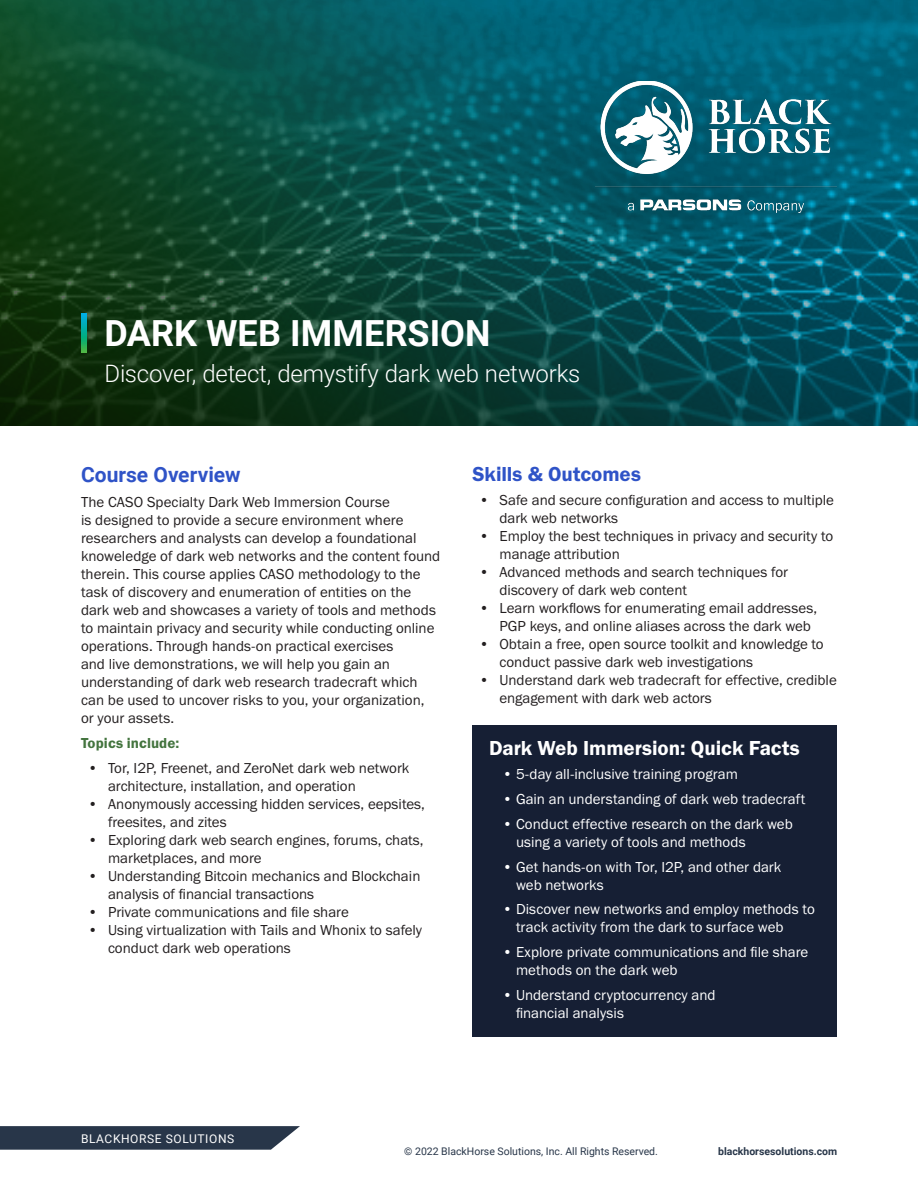
<style>
.page{position:relative;width:918px;height:1188px;background:#fff}
.page>*{position:absolute;margin:0;border:0;box-sizing:border-box;transform-origin:0 0}
.Large_Heading_2_-_Ro{font:700 36px "Roboto";color:#fff}
.Large_Heading_2_-_Ro-2{font:300 24px "Roboto";letter-spacing:-.01em;color:#fff}
.FG_Demi_-_Blue_Subhe{font:21px "Franklin Gothic URW Dem";letter-spacing:-.005em;color:#fff}
.FG_Demi_-_Blue_Subhe-2{font:21px "Franklin Gothic URW Dem";color:#2f53c7}
.Heading_-_Roboto_Bol{font:700 21px "Roboto";color:#2f53c7}
.FG_Book_-_Body_9_11{font:15px/18px "Franklin Gothic URW Boo";color:#231f20}
.t1{font:15px/18px "Franklin Gothic URW Boo";color:#fff}
.FG_Demi_-_Blue_Subhe-3{font:15px "Franklin Gothic URW Dem";letter-spacing:.005em;color:#43743e}
.t2{font:12px "Roboto";letter-spacing:.05em;color:#fff}
.t3{font:10.5px "Roboto";color:#283649}
.t4{font:700 10.5px "Roboto";color:#283649}
</style>
<div class="page">
<svg style="left:0;top:0;width:918px;height:426px;background:#094e49"></svg>
<img style="left:595px;top:81px;width:242px;height:131px">
<svg style="left:81px;top:314px;width:5px;height:38px"></svg>
<div style="left:472px;top:725px;width:365px;height:311px;background:#161f34"></div>
<svg style="left:0;top:1126px;width:300px;height:24px;background:#364354"></svg>
<p class="Large_Heading_2_-_Ro" style="left:105px;top:308px;width:387px">DARK WEB IMMERSION</p>
<p class="Large_Heading_2_-_Ro-2" style="left:105px;top:357px;width:477px">Discover, detect, demystify dark web networks</p>
<p class="Heading_-_Roboto_Bol" style="left:81px;top:460px;width:161px">Course Overview</p>
<p class="FG_Book_-_Body_9_11" style="left:81px;top:493px;width:361px">The CASO Specialty Dark Web Immersion Course<br>is designed to provide a secure environment where researchers and analysts can develop a foundational knoweledge of dark web networks and the content found therein. This course applies CASO methodology to the task of discovery and enumeration of entities on the dark web and showcases a variety of tools and methods to maintain privacy and security while conducting online operations. Through hands-on practical exercises<br>and live demonstrations, we will help you gain an understanding of dark web research tradecraft which can be used to uncover risks to you, your organization, or your assets.</p>
<p class="FG_Demi_-_Blue_Subhe-3" style="left:81px;top:734px;width:100px">Topics include:</p>
<p class="FG_Book_-_Body_9_11" style="left:108px;top:758px;width:303px;text-indent:-20px">• Tor, I2P, Freenet, and ZeroNet dark web network architecture, installation, and operation</p>
<p class="FG_Book_-_Body_9_11" style="left:108px;top:794px;width:319px;text-indent:-20px">• Anonymously accessing hidden services, eepsites, freesites, and zites</p>
<p class="FG_Book_-_Body_9_11" style="left:108px;top:830px;width:317px;text-indent:-20px">• Exploring dark web search engines, forums, chats, marketplaces, and more</p>
<p class="FG_Book_-_Body_9_11" style="left:108px;top:866px;width:314px;text-indent:-20px">• Understanding Bitcoin mechanics and Blockchain analysis of financial transactions</p>
<p class="FG_Book_-_Body_9_11" style="left:88px;top:902px;width:263px">• Private communications and file share</p>
<p class="FG_Book_-_Body_9_11" style="left:108px;top:920px;width:316px;text-indent:-20px">• Using virtualization with Tails and Whonix to safely conduct dark web operations</p>
<p class="FG_Demi_-_Blue_Subhe-2" style="left:472px;top:461px;width:170px">Skills &amp; Outcomes</p>
<p class="FG_Book_-_Body_9_11" style="left:500px;top:491px;width:336px;text-indent:-20px">• Safe and secure configuration and access to multiple dark web networks</p>
<p class="FG_Book_-_Body_9_11" style="left:500px;top:527px;width:335px;text-indent:-20px">• Employ the best techniques in privacy and security to manage attribution</p>
<p class="FG_Book_-_Body_9_11" style="left:500px;top:563px;width:290px;text-indent:-20px">• Advanced methods and search techniques for discovery of dark web content</p>
<p class="FG_Book_-_Body_9_11" style="left:500px;top:599px;width:319px;text-indent:-20px">• Learn workflows for enumerating email addresses,<br>PGP keys, and online aliases across the dark web</p>
<p class="FG_Book_-_Body_9_11" style="left:500px;top:635px;width:326px;text-indent:-20px">• Obtain a free, open source toolkit and knowledge to conduct passive dark web investigations</p>
<p class="FG_Book_-_Body_9_11" style="left:500px;top:671px;width:339px;text-indent:-20px">• Understand dark web tradecraft for effective, credible engagement with dark web actors</p>
<p class="FG_Demi_-_Blue_Subhe" style="left:489px;top:735px;width:312px">Dark Web Immersion: Quick Facts</p>
<p class="t1" style="left:502px;top:765px;width:237px">• 5-day all-inclusive training program</p>
<p class="t1" style="left:502px;top:790px;width:304px">• Gain an understanding of dark web tradecraft</p>
<p class="t1" style="left:516px;top:815px;width:278px;text-indent:-14px">• Conduct effective research on the dark web using a variety of tools and methods</p>
<p class="t1" style="left:516px;top:857px;width:267px;text-indent:-14px">• Get hands-on with Tor, I2P, and other dark web networks</p>
<p class="t1" style="left:516px;top:900px;width:300px;text-indent:-14px">• Discover new networks and employ methods to track activity from the dark to surface web</p>
<p class="t1" style="left:516px;top:943px;width:294px;text-indent:-14px">• Explore private communications and file share methods on the dark web</p>
<p class="t1" style="left:516px;top:986px;width:201px;text-indent:-14px">• Understand cryptocurrency and financial analysis</p>
<p class="t2" style="left:81px;top:1130px;width:155px">BLACKHORSE SOLUTIONS</p>
<p class="t3" style="left:404px;top:1144px;width:255px">© 2022 BlackHorse Solutions, Inc. All Rights Reserved.</p>
<p class="t4" style="left:718px;top:1144px;width:121px">blackhorsesolutions.com</p>
</div>
